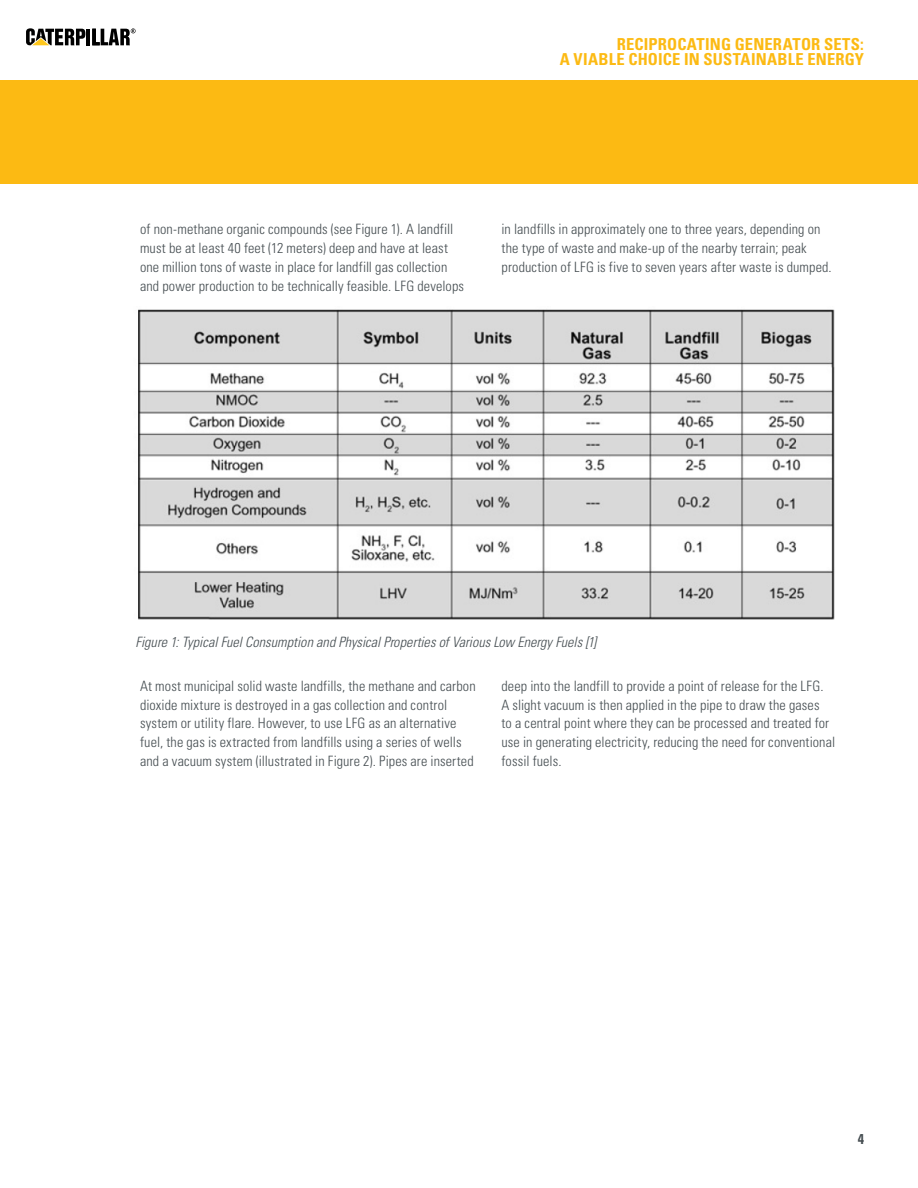
<style>
.page{position:relative;width:918px;height:1188px;background:#fff}
.page>*{position:absolute;margin:0;border:0;box-sizing:border-box;transform-origin:0 0}
.t1{font:700 condensed 16.5px/15px "Univers LT Std";letter-spacing:.01em;color:#fcba13;text-align:right}
.BULLETS{font:300 condensed 14.25px/18.8px "Univers LT Std";letter-spacing:.01em;color:#454d51}
.BULLETS-2{font:italic 300 condensed 14.25px "Univers LT Std";color:#454d51}
.t2{font:700 condensed 14.25px "Univers LT Std";color:#454d51}
</style>
<div class="page">
<hr style="left:87px;top:29px;width:3px;height:16px;background:#000">
<svg style="left:26px;top:28px;width:59px;height:17px"></svg>
<svg style="left:92px;top:28px;width:44px;height:17px"></svg>
<div style="left:0;top:81px;width:918px;height:103px;background:#fcba13"></div>
<img style="left:138px;top:309px;width:697px;height:311px">
<p class="t1" style="left:560px;top:37px;width:306px">RECIPROCATING GENERATOR SETS:<br>A VIABLE CHOICE IN SUSTAINABLE ENERGY</p>
<p class="BULLETS" style="left:140px;top:220px;width:326px">of non-methane organic compounds (see Figure 1). A landfill must be at least 40 feet (12 meters) deep and have at least one million tons of waste in place for landfill gas collection and power production to be technically feasible. LFG develops</p>
<p class="BULLETS" style="left:502px;top:220px;width:332px">in landfills in approximately one to three years, depending on the type of waste and make-up of the nearby terrain; peak production of LFG is five to seven years after waste is dumped.</p>
<p class="BULLETS-2" style="left:136px;top:634px;width:462px">Figure 1: Typical Fuel Consumption and Physical Properties of Various Low Energy Fuels [1]</p>
<p class="BULLETS" style="left:140px;top:676px;width:337px">At most municipal solid waste landfills, the methane and carbon dioxide mixture is destroyed in a gas collection and control system or utility flare. However, to use LFG as an alternative fuel, the gas is extracted from landfills using a series of wells and a vacuum system (illustrated in Figure 2). Pipes are inserted</p>
<p class="BULLETS" style="left:502px;top:676px;width:335px">deep into the landfill to provide a point of release for the LFG.<br>A slight vacuum is then applied in the pipe to draw the gases<br>to a central point where they can be processed and treated for use in generating electricity, reducing the need for conventional fossil fuels.</p>
<p class="t2" style="left:858px;top:1130px;width:8px">4</p>
</div>
